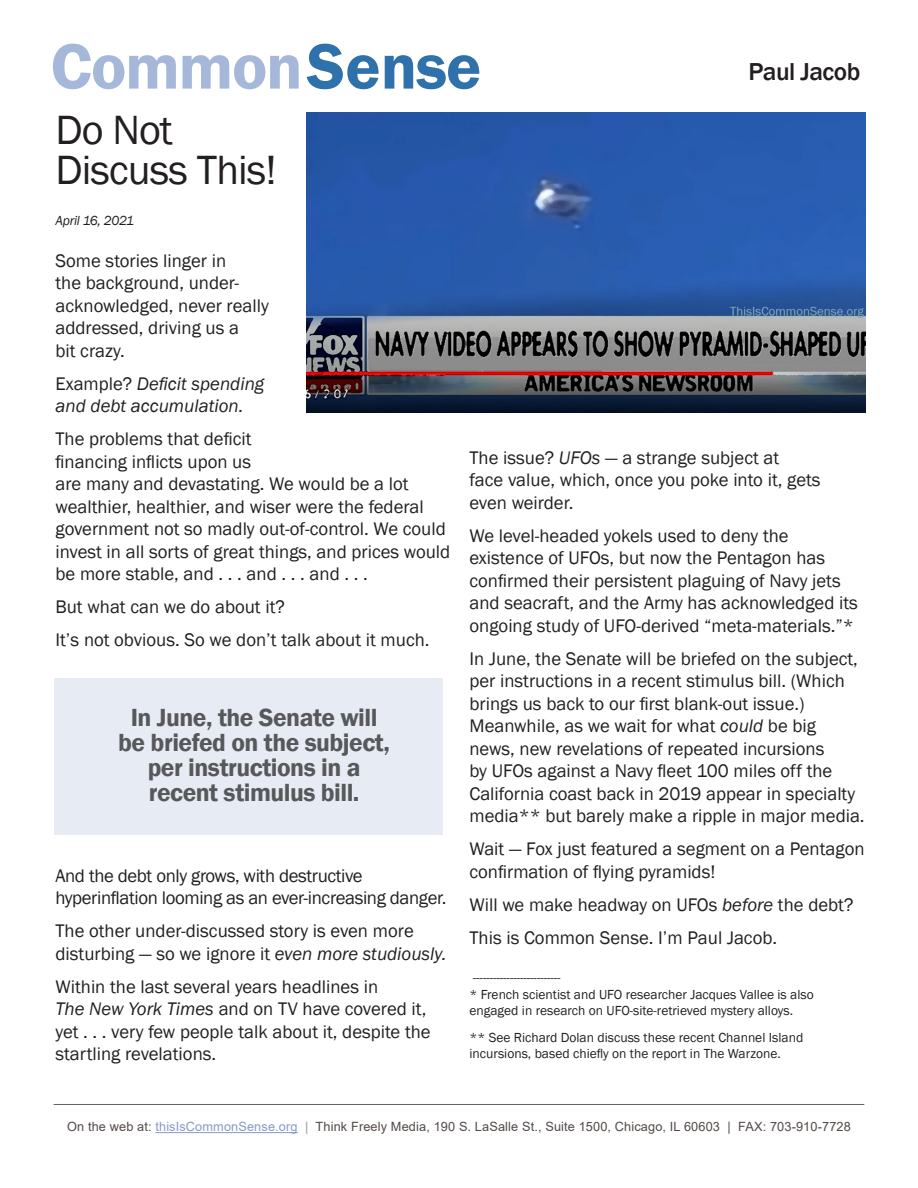
<style>
.page{position:relative;width:918px;height:1188px;background:#fff}
.page>*{position:absolute;margin:0;border:0;box-sizing:border-box;transform-origin:0 0}
.t1{font:600 66.45px "Franklin Gothic";letter-spacing:-.02em;color:#a6b8d9}
.t2{font:42px/40.5px "Franklin Gothic";letter-spacing:-.02em;color:#231f20}
.t3{font:600 25.5px/25.2px "Franklin Gothic";letter-spacing:-.02em;color:#57585a;text-align:center}
.t4{font:500 25.2px "Franklin Gothic";letter-spacing:-.02em;color:#231f20}
.t5{font:18.75px/22.5px "Franklin Gothic";color:#231f20}
.t6{font:18.75px/22.5px "Franklin Gothic";letter-spacing:-.02em;color:#231f20}
.t7{font:italic 18.75px/22.5px "Franklin Gothic";color:#231f20}
.t8{font:13.5px/16.2px "Franklin Gothic";color:#231f20}
.t9{font:italic 13.5px "Franklin Gothic";letter-spacing:-.02em;color:#231f20}
.t10{font:12.75px "Arial";letter-spacing:.01em;color:#524a47}
.s1{color:#2f71ab}
.s2{font-style:normal}
.s3{font-style:italic}
.s4{color:#879bc7}
.s5{color:#939598}
</style>
<div class="page">
<hr style="left:155px;top:1132px;width:143px;height:1px;background:#879bc7">
<img style="left:306px;top:112px;width:559px;height:301px">
<hr style="left:54px;top:1104px;width:810px;height:1px;background:#636366">
<div style="left:54px;top:678px;width:388px;height:156px;background:#e7ebf4"></div>
<p class="t1" style="left:51px;top:25px;width:432px">Common<span class="s1">Sense</span></p>
<p class="t4" style="left:748px;top:56px;width:113px">Paul Jacob</p>
<p class="t2" style="left:56px;top:110px;width:223px">Do Not<br>Discuss This!</p>
<p class="t9" style="left:56px;top:212px;width:80px">April 16, 2021</p>
<p class="t5" style="left:56px;top:250px;width:215px">Some stories linger in<br>the background, under&shy;acknowledged, never really addressed, driving us a<br>bit crazy.</p>
<p class="t7" style="left:56px;top:373px;width:210px"><span class="s2">Example?</span> Deficit spending and debt accumulation.</p>
<p class="t5" style="left:56px;top:428px;width:396px">The problems that deficit<br>financing inflicts upon us<br>are many and devastating. We would be a lot wealthier, healthier, and wiser were the federal government not so madly out-of-control. We could invest in all sorts of great things, and prices would be more stable, and . . . and . . . and . . .</p>
<p class="t5" style="left:56px;top:596px;width:231px">But what can we do about it?</p>
<p class="t5" style="left:56px;top:629px;width:376px">It’s not obvious. So we don’t talk about it much.</p>
<p class="t3" style="left:118px;top:705px;width:273px">In June, the Senate will be briefed on the subject, per instructions in a recent stimulus bill.</p>
<p class="t6" style="left:56px;top:865px;width:393px">And the debt only grows, with destructive hyperinflation looming as an ever-increasing danger.</p>
<p class="t5" style="left:56px;top:920px;width:392px">The other under-discussed story is even more disturbing — so we ignore it <span class="s3">even more studiously.</span></p>
<p class="t5" style="left:56px;top:976px;width:377px">Within the last several years headlines in<br><span class="s3">The New York Times</span> and on TV have covered it, yet . . . very few people talk about it, despite the startling revelations.</p>
<p class="t5" style="left:470px;top:447px;width:353px">The issue? <span class="s3">UFOs</span> — a strange subject at<br>face value, which, once you poke into it, gets even weirder.</p>
<p class="t5" style="left:470px;top:525px;width:390px">We level-headed yokels used to deny the existence of UFOs, but now the Pentagon has confirmed their persistent plaguing of Navy jets and seacraft, and the Army has acknowledged its ongoing study of UFO-derived “meta-materials.”*</p>
<p class="t5" style="left:470px;top:648px;width:397px">In June, the Senate will be briefed on the subject, per instructions in a recent stimulus bill. (Which brings us back to our first blank-out issue.)<br>Meanwhile, as we wait for what <span class="s3">could</span> be big news, new revelations of repeated incursions<br>by UFOs against a Navy fleet 100 miles off the California coast back in 2019 appear in specialty media** but barely make a ripple in major media.</p>
<p class="t5" style="left:470px;top:838px;width:397px">Wait — Fox just featured a segment on a Pentagon confirmation of flying pyramids!</p>
<p class="t5" style="left:470px;top:894px;width:386px">Will we make headway on UFOs <span class="s3">before</span> the debt?</p>
<p class="t5" style="left:470px;top:927px;width:309px">This is Common Sense. I’m Paul Jacob.</p>
<p class="t8" style="left:470px;top:970px;width:346px">--------------------------<br>* French scientist and UFO researcher Jacques Vallee is also engaged in research on UFO-site-retrieved mystery alloys.</p>
<p class="t8" style="left:470px;top:1029px;width:335px">** See Richard Dolan discuss these recent Channel Island incursions, based chiefly on the report in The Warzone.</p>
<p class="t10" style="left:67px;top:1118px;width:785px">On the web at: <span class="s4">thisIsCommonSense.org</span> <span class="s5">|</span> Think Freely Media, 190 S. LaSalle St., Suite 1500, Chicago, IL 60603 | FAX: 703-910-7728</p>
</div>
